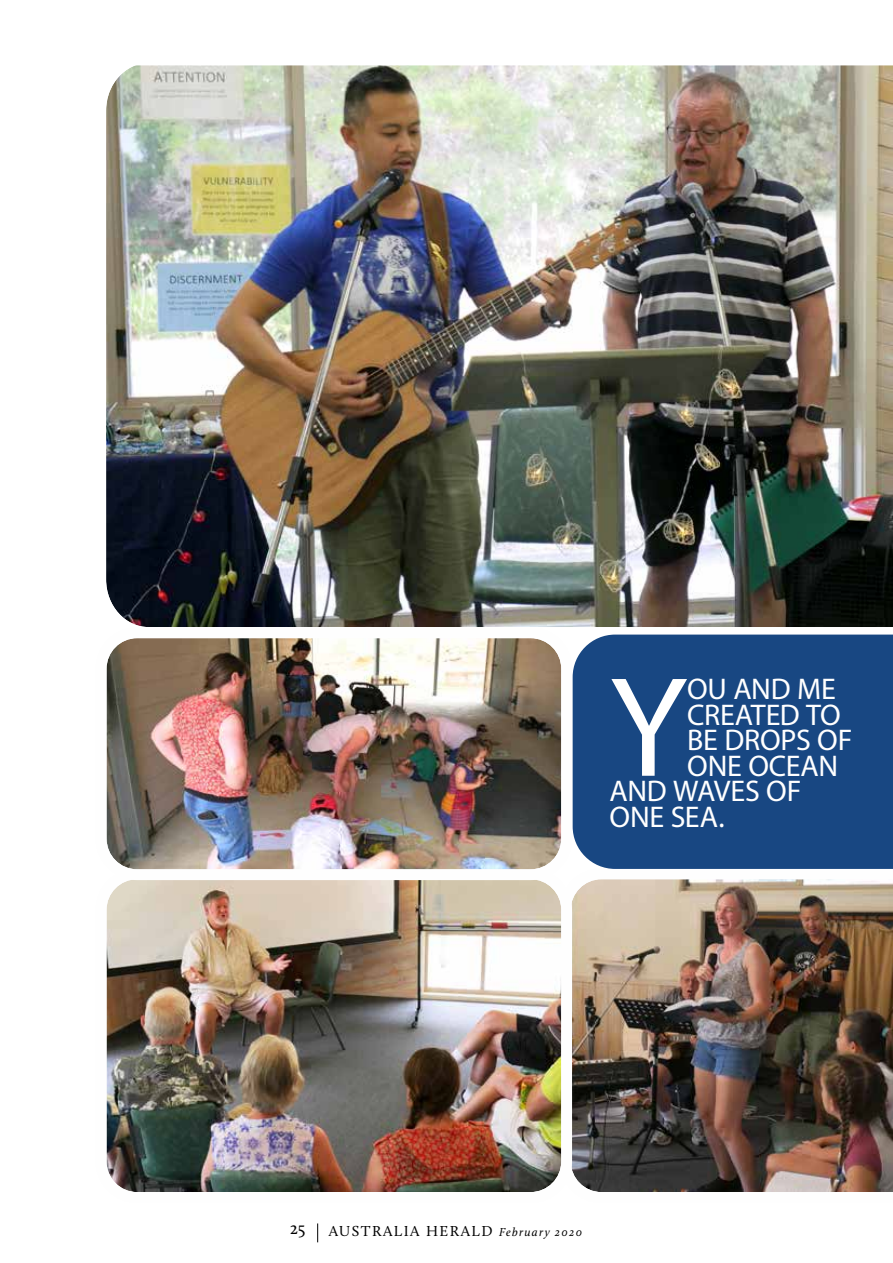
<style>
.page{position:relative;width:893px;height:1263px;background:#fff}
.page>*{position:absolute;margin:0;border:0;box-sizing:border-box;transform-origin:0 0}
.t1{font:143.55px "Myriad Pro";color:#fff}
.t2{font:30px "Myriad Pro";letter-spacing:-.01em;color:#fff}
.t3{font:18px "Calluna";color:#000}
.t4{font:15px "Calluna";letter-spacing:.1em;color:#000}
.s1{font-style:italic;font-size:12px}
</style>
<div class="page">
<img style="left:106px;top:65px;width:787px;height:570px">
<img style="left:572px;top:879px;width:321px;height:313px">
<img style="left:108px;top:880px;width:452px;height:311px">
<div style="left:96px;top:868px;width:476px;height:335px;border:11px solid #fefefe;border-radius:36px"></div>
<img style="left:108px;top:639px;width:452px;height:229px">
<div style="left:96px;top:627px;width:476px;height:253px;border:11px solid #fefefe;border-radius:36px"></div>
<div style="left:573px;top:635px;width:320px;height:234px;background:#184782"></div>
<svg style="left:317px;top:1223px;width:1px;height:19px"></svg>
<h1 class="t1" style="left:610px;top:639px;width:79px">Y</h1>
<p class="t2" style="left:687px;top:671px;width:150px">OU AND ME</p>
<p class="t2" style="left:687px;top:696px;width:155px">CREATED TO</p>
<p class="t2" style="left:687px;top:722px;width:167px">BE DROPS OF</p>
<p class="t2" style="left:687px;top:747px;width:153px">ONE OCEAN</p>
<p class="t2" style="left:610px;top:773px;width:193px">AND WAVES OF</p>
<p class="t2" style="left:610px;top:798px;width:117px">ONE SEA.</p>
<p class="t3" style="left:290px;top:1217px;width:17px">25</p>
<p class="t4" style="left:329px;top:1222px;width:255px">AUSTRALIA HERALD <span class="s1">February 2020</span></p>
</div>
